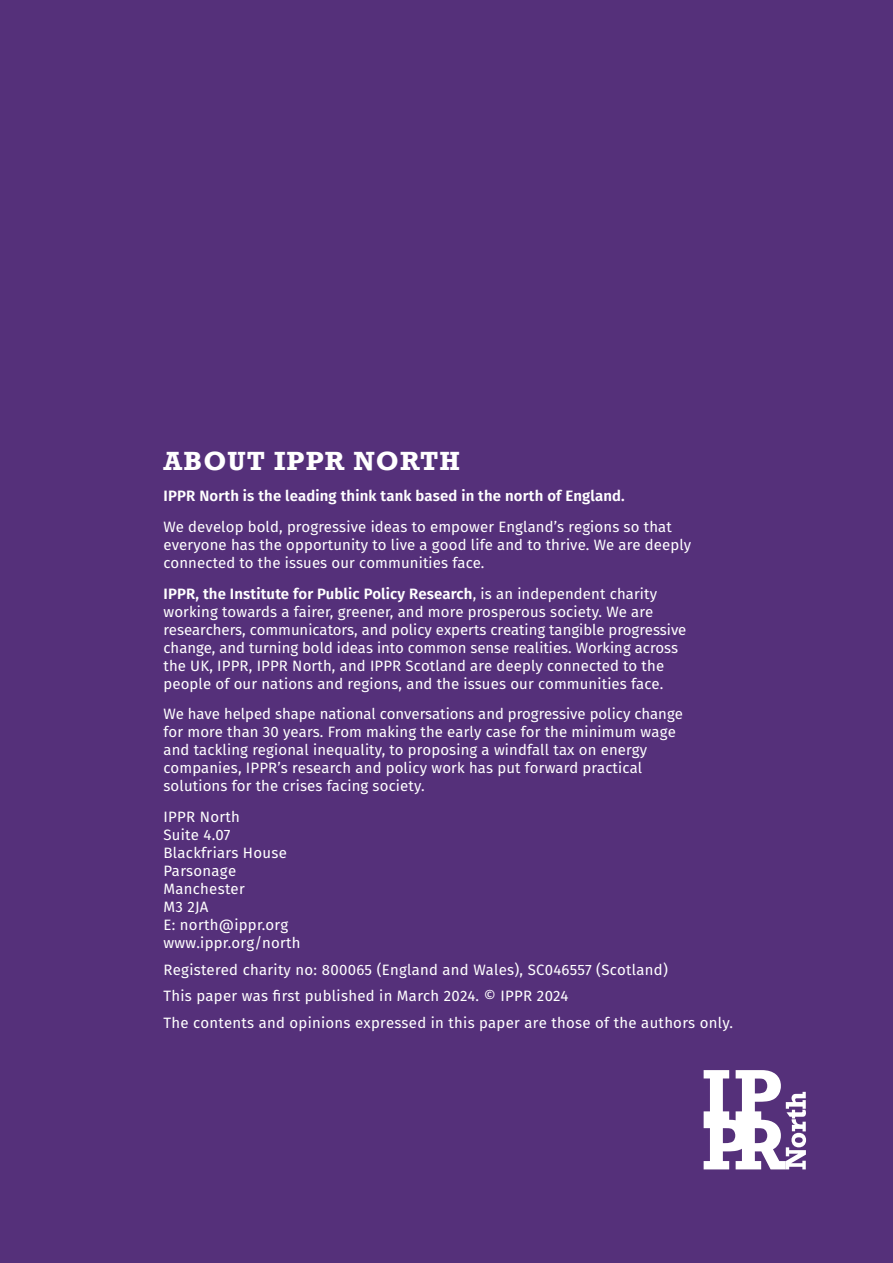
<style>
.page{position:relative;width:893px;height:1263px;background:#55307a}
.page>*{position:absolute;margin:0;border:0;box-sizing:border-box;transform-origin:0 0}
.t1{font:700 27px "Rockwell";letter-spacing:.04em;color:#fff}
.t2{font:15px/18px "Fira Sans";letter-spacing:.01em;color:#fff}
.t3{font:600 15px "Fira Sans";letter-spacing:.01em;color:#fff}
.s1{font-weight:600}
</style>
<div class="page">
<svg style="left:704px;top:1070px;width:102px;height:99px"></svg>
<h1 class="t1" style="left:163px;top:445px;width:298px">ABOUT IPPR NORTH</h1>
<p class="t3" style="left:163px;top:484px;width:463px">IPPR North is the leading think tank based in the north of England.</p>
<p class="t2" style="left:163px;top:517px;width:529px">We develop bold, progressive ideas to empower England’s regions so that everyone has the opportunity to live a good life and to thrive. We are deeply connected to the issues our communities face.</p>
<p class="t2" style="left:163px;top:584px;width:524px"><span class="s1">IPPR, the Institute for Public Policy Research</span>, is an independent charity working towards a fairer, greener, and more prosperous society. We are researchers, communicators, and policy experts creating tangible progressive change, and turning bold ideas into common sense realities. Working across the UK, IPPR, IPPR North, and IPPR Scotland are deeply connected to the people of our nations and regions, and the issues our communities face.</p>
<p class="t2" style="left:163px;top:705px;width:521px">We have helped shape national conversations and progressive policy change for more than 30 years. From making the early case for the minimum wage and tackling regional inequality, to proposing a windfall tax on energy companies, IPPR’s research and policy work has put forward practical solutions for the crises facing society.</p>
<p class="t2" style="left:163px;top:807px;width:139px">IPPR North<br>Suite 4.07<br>Blackfriars House<br>Parsonage<br>Manchester<br>M3 2JA<br>E: north@ippr.org www.ippr.org/north</p>
<p class="t2" style="left:163px;top:956px;width:571px;line-height:26.5px">Registered charity no: 800065 (England and Wales), SC046557 (Scotland)<br>This paper was first published in March 2024. © IPPR 2024<br>The contents and opinions expressed in this paper are those of the authors only.</p>
</div>
